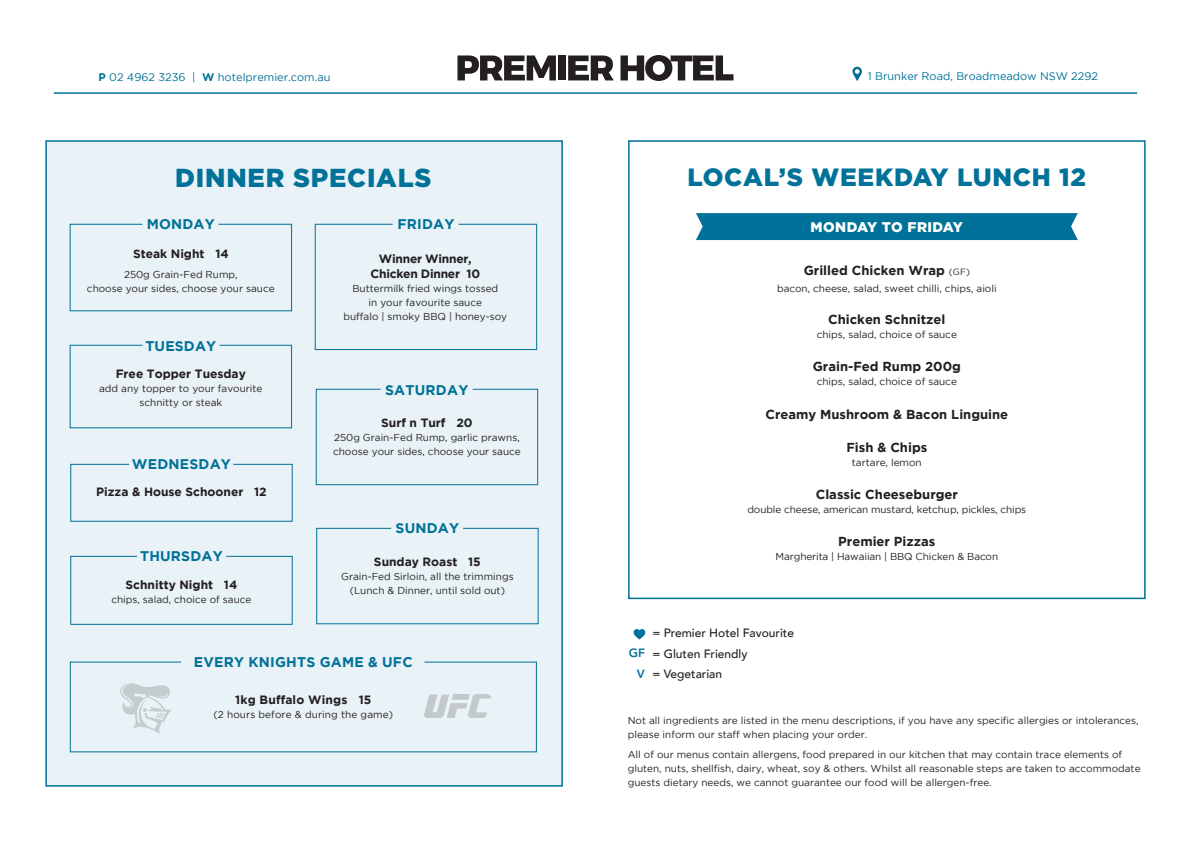
<style>
.page{position:relative;width:1191px;height:842px;background:#fff}
.page>*{position:absolute;margin:0;border:0;box-sizing:border-box;transform-origin:0 0}
.Food_Category{font:900 26px "Gotham";letter-spacing:.03em;color:#007198}
.Food_Category-2{font:900 25px "Gotham";letter-spacing:.03em;color:#007198}
.Item{font:700 14px "Gotham";letter-spacing:.015em;color:#007198}
.Food_Category-3{font:900 14px "Gotham";letter-spacing:.03em;color:#fff}
.Item-2{font:700 13px "Gotham";color:#231f20}
.Description{font:700 13px "Gotham";color:#231f20}
.Item-3{font:700 12px "Gotham";color:#231f20}
.t1{font:500 12px "Avenir";color:#231f20}
.Item-4{font:700 12px/15px "Gotham";letter-spacing:-.02em;color:#231f20;text-align:center}
.t2{font:800 12px "Avenir";color:#007198}
.t3{font:11px "Gotham";color:#007198}
.Description-2{font:10px/14px "Gotham";color:#231f20;text-align:center}
.s1{font-weight:700}
.s2{font-weight:400;font-size:9px}
</style>
<div class="page">
<div style="left:628px;top:140px;width:517px;height:459px;border:2px solid #007198"></div>
<svg style="left:633px;top:629px;width:12px;height:10px"></svg>
<div style="left:45px;top:140px;width:518px;height:647px;background:#e9f2f6;border:2px solid #007198"></div>
<svg style="left:457px;top:55px;width:99px;height:25px"></svg>
<div style="left:558px;top:55px;width:8px;height:25px;background:#231f20"></div>
<svg style="left:568px;top:55px;width:46px;height:25px"></svg>
<svg style="left:620px;top:55px;width:113px;height:26px"></svg>
<hr style="left:54px;top:92px;width:1083px;height:2px;background:#007198">
<svg style="left:852px;top:67px;width:10px;height:14px"></svg>
<div style="left:696px;top:213px;width:381px;height:27px;background:#007198"></div>
<svg style="left:69px;top:223px;width:223px;height:89px"></svg>
<svg style="left:69px;top:344px;width:223px;height:85px"></svg>
<svg style="left:70px;top:463px;width:223px;height:59px"></svg>
<svg style="left:70px;top:555px;width:223px;height:70px"></svg>
<svg style="left:314px;top:223px;width:223px;height:128px"></svg>
<svg style="left:315px;top:388px;width:223px;height:98px"></svg>
<svg style="left:316px;top:527px;width:223px;height:98px"></svg>
<svg style="left:69px;top:661px;width:468px;height:92px"></svg>
<svg style="left:120px;top:683px;width:52px;height:50px"></svg>
<img style="left:425px;top:695px;width:66px;height:22px">
<p class="t3" style="left:99px;top:71px;width:233px"><span class="s1">P</span> 02 4962 3236 | <span class="s1">W</span> hotelpremier.com.au</p>
<p class="t3" style="left:868px;top:70px;width:232px">1 Brunker Road, Broadmeadow NSW 2292</p>
<p class="Food_Category" style="left:175px;top:162px;width:258px">DINNER SPECIALS</p>
<p class="Food_Category-2" style="left:687px;top:163px;width:400px">LOCAL’S WEEKDAY LUNCH 12</p>
<p class="Item" style="left:147px;top:216px;width:70px">MONDAY</p>
<p class="Food_Category-3" style="left:810px;top:219px;width:154px">MONDAY TO FRIDAY</p>
<p class="Item-3" style="left:133px;top:247px;width:97px">Steak Night 14</p>
<p class="Description-2" style="left:87px;top:267px;width:189px">250g Grain-Fed Rump,<br>choose your sides, choose your sauce</p>
<p class="Item" style="left:397px;top:216px;width:58px">FRIDAY</p>
<p class="Item-4" style="left:370px;top:251px;width:111px">Winner Winner,<br>Chicken Dinner 10</p>
<p class="Description-2" style="left:352px;top:281px;width:147px">Buttermilk fried wings tossed in your favourite sauce</p>
<p class="Description-2" style="left:343px;top:309px;width:165px">buffalo | smoky BBQ | honey-soy</p>
<p class="Description" style="left:803px;top:262px;width:168px">Grilled Chicken Wrap <span class="s2">(GF)</span></p>
<p class="Description-2" style="left:777px;top:281px;width:221px">bacon, cheese, salad, sweet chilli, chips, aioli</p>
<p class="Item-2" style="left:828px;top:312px;width:119px">Chicken Schnitzel</p>
<p class="Description-2" style="left:816px;top:328px;width:142px">chips, salad, choice of sauce</p>
<p class="Item-2" style="left:812px;top:359px;width:150px">Grain-Fed Rump 200g</p>
<p class="Description-2" style="left:816px;top:375px;width:142px">chips, salad, choice of sauce</p>
<p class="Item-2" style="left:765px;top:407px;width:244px">Creamy Mushroom &amp; Bacon Linguine</p>
<p class="Item-2" style="left:846px;top:440px;width:82px">Fish &amp; Chips</p>
<p class="Description-2" style="left:852px;top:455px;width:71px">tartare, lemon</p>
<p class="Item-2" style="left:815px;top:487px;width:144px">Classic Cheeseburger</p>
<p class="Description-2" style="left:747px;top:502px;width:280px">double cheese, american mustard, ketchup, pickles, chips</p>
<p class="Item-2" style="left:838px;top:534px;width:99px">Premier Pizzas</p>
<p class="Description-2" style="left:775px;top:549px;width:224px">Margherita | Hawaiian | BBQ Chicken &amp; Bacon</p>
<p class="Item" style="left:145px;top:338px;width:72px">TUESDAY</p>
<p class="Item-3" style="left:116px;top:367px;width:132px">Free Topper Tuesday</p>
<p class="Description-2" style="left:99px;top:382px;width:165px">add any topper to your favourite schnitty or steak</p>
<p class="Item" style="left:385px;top:382px;width:85px">SATURDAY</p>
<p class="Item-3" style="left:381px;top:416px;width:93px">Surf n Turf 20</p>
<p class="Description-2" style="left:333px;top:431px;width:189px;text-align:left">250g Grain-Fed Rump, garlic prawns, choose your sides, choose your sauce</p>
<p class="Item" style="left:132px;top:456px;width:101px">WEDNESDAY</p>
<p class="Item-3" style="left:96px;top:485px;width:172px">Pizza &amp; House Schooner 12</p>
<p class="Item" style="left:395px;top:520px;width:65px">SUNDAY</p>
<p class="Item-3" style="left:374px;top:555px;width:108px">Sunday Roast 15</p>
<p class="Description-2" style="left:341px;top:570px;width:174px">Grain-Fed Sirloin, all the trimmings (Lunch &amp; Dinner, until sold out)</p>
<p class="Item" style="left:140px;top:548px;width:84px">THURSDAY</p>
<p class="Item-3" style="left:126px;top:578px;width:113px">Schnitty Night 14</p>
<p class="Description-2" style="left:111px;top:592px;width:142px">chips, salad, choice of sauce</p>
<p class="Item" style="left:194px;top:654px;width:220px">EVERY KNIGHTS GAME &amp; UFC</p>
<p class="Item-3" style="left:235px;top:693px;width:138px">1kg Buffalo Wings 15</p>
<p class="Description-2" style="left:213px;top:708px;width:181px">(2 hours before &amp; during the game)</p>
<p class="t2" style="left:628px;top:644px;width:18px">GF</p>
<p class="t2" style="left:637px;top:664px;width:10px">V</p>
<p class="t1" style="left:652px;top:623px;width:143px">= Premier Hotel Favourite</p>
<p class="t1" style="left:652px;top:643px;width:97px">= Gluten Friendly</p>
<p class="t1" style="left:652px;top:663px;width:71px">= Vegetarian</p>
<p class="Description-2" style="left:628px;top:714px;width:512px;text-align:left">Not all ingredients are listed in the menu descriptions, if you have any specific allergies or intolerances, please inform our staff when placing your order.</p>
<p class="Description-2" style="left:628px;top:747px;width:514px;text-align:left">All of our menus contain allergens, food prepared in our kitchen that may contain trace elements of gluten, nuts, shellfish, dairy, wheat, soy &amp; others. Whilst all reasonable steps are taken to accommodate guests dietary needs, we cannot guarantee our food will be allergen-free.</p>
</div>
